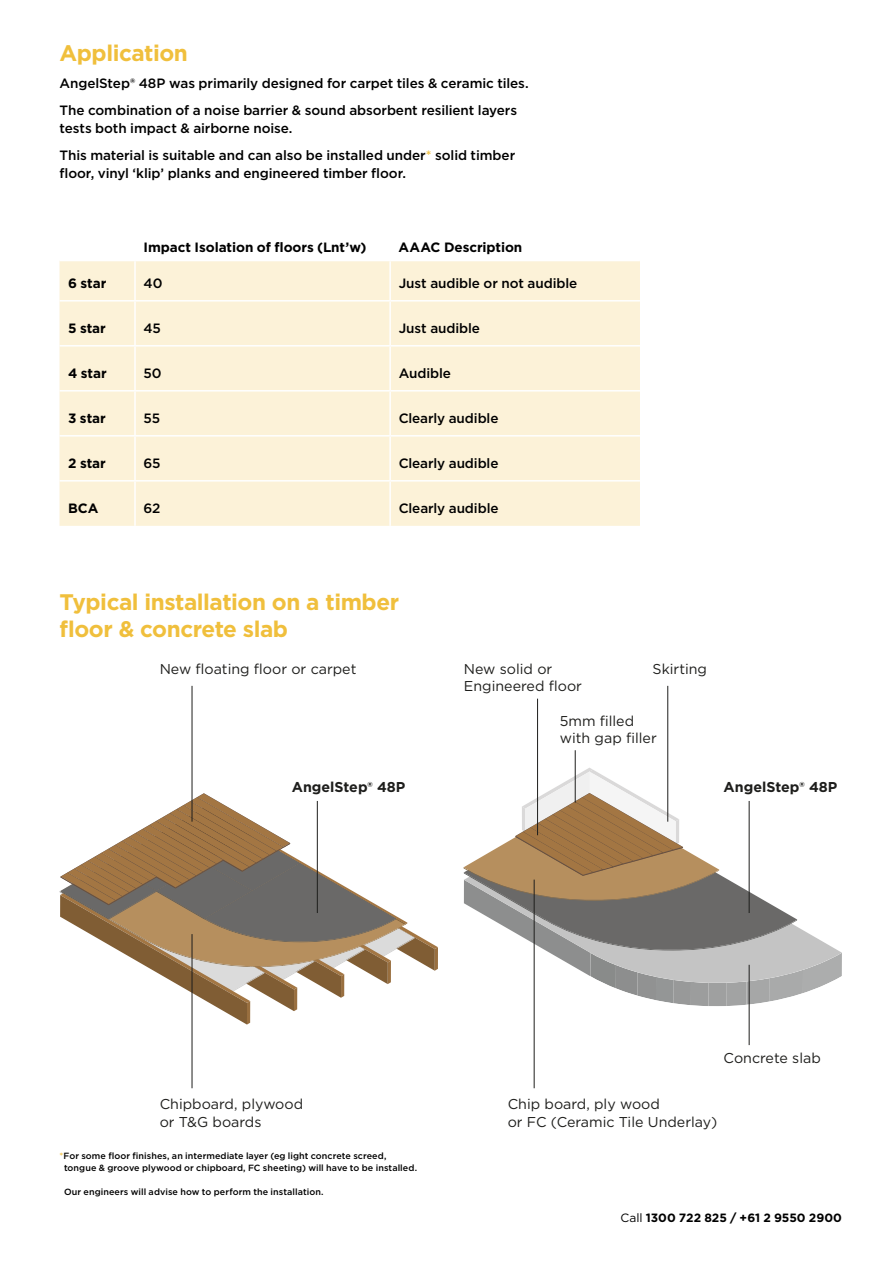
<style>
.page{position:relative;width:893px;height:1263px;background:#fff}
.page>*{position:absolute;margin:0;border:0;box-sizing:border-box;transform-origin:0 0}
.t1{font:700 22.5px/27px "Gotham";letter-spacing:-.02em;color:#f0bf3c}
.t2{font:14.25px/17.1px "Gotham";color:#1e1e1c}
.t3{font:700 14.25px "Gotham";color:#1e1e1c}
.t4{font:500 13.5px/27px "Gotham";letter-spacing:-.005em;color:#000}
.t5{font:700 13.5px "Gotham";letter-spacing:-.005em;color:#000}
.t6{font:700 12px "Gotham";color:#000}
.t7{font:500 9px/12px "Gotham";letter-spacing:.005em;color:#000}
.s1{color:#f0bf3c}
.s2{font-weight:400}
</style>
<div class="page">
<svg style="left:463px;top:768px;width:379px;height:238px"></svg>
<svg style="left:60px;top:793px;width:378px;height:231px"></svg>
<hr style="left:317px;top:801px;width:1px;height:112px;background:#1e1e1c">
<hr style="left:749px;top:801px;width:1px;height:112px;background:#1e1e1c">
<hr style="left:192px;top:686px;width:1px;height:136px;background:#1e1e1c">
<hr style="left:667px;top:686px;width:1px;height:136px;background:#1e1e1c">
<hr style="left:537px;top:699px;width:1px;height:136px;background:#1e1e1c">
<hr style="left:575px;top:750px;width:1px;height:52px;background:#1e1e1c">
<hr style="left:192px;top:934px;width:1px;height:154px;background:#1e1e1c">
<hr style="left:534px;top:879px;width:1px;height:209px;background:#1e1e1c">
<hr style="left:749px;top:965px;width:1px;height:80px;background:#1e1e1c">
<div style="left:60px;top:261px;width:580px;height:265px;background:#fcf2d8"></div>
<hr style="left:134px;top:261px;width:2px;height:39px;background:#fff">
<hr style="left:389px;top:261px;width:2px;height:39px;background:#fff">
<hr style="left:60px;top:300px;width:75px;height:2px;background:#fff">
<hr style="left:135px;top:300px;width:255px;height:2px;background:#fff">
<hr style="left:134px;top:302px;width:2px;height:43px;background:#fff">
<hr style="left:390px;top:300px;width:250px;height:2px;background:#fff">
<hr style="left:389px;top:302px;width:2px;height:43px;background:#fff">
<hr style="left:60px;top:345px;width:75px;height:2px;background:#fff">
<hr style="left:135px;top:345px;width:255px;height:2px;background:#fff">
<hr style="left:134px;top:347px;width:2px;height:43px;background:#fff">
<hr style="left:390px;top:345px;width:250px;height:2px;background:#fff">
<hr style="left:389px;top:347px;width:2px;height:43px;background:#fff">
<hr style="left:60px;top:390px;width:75px;height:2px;background:#fff">
<hr style="left:135px;top:390px;width:255px;height:2px;background:#fff">
<hr style="left:134px;top:392px;width:2px;height:43px;background:#fff">
<hr style="left:390px;top:390px;width:250px;height:2px;background:#fff">
<hr style="left:389px;top:392px;width:2px;height:43px;background:#fff">
<hr style="left:60px;top:435px;width:75px;height:2px;background:#fff">
<hr style="left:135px;top:435px;width:255px;height:2px;background:#fff">
<hr style="left:134px;top:437px;width:2px;height:43px;background:#fff">
<hr style="left:390px;top:435px;width:250px;height:2px;background:#fff">
<hr style="left:389px;top:437px;width:2px;height:43px;background:#fff">
<hr style="left:60px;top:480px;width:75px;height:2px;background:#fff">
<hr style="left:135px;top:480px;width:255px;height:2px;background:#fff">
<hr style="left:134px;top:482px;width:2px;height:44px;background:#fff">
<hr style="left:390px;top:480px;width:250px;height:2px;background:#fff">
<hr style="left:389px;top:482px;width:2px;height:44px;background:#fff">
<h1 class="t1" style="left:60px;top:39px;width:130px">Application</h1>
<p class="t4" style="left:60px;top:69px;width:471px">AngelStep® 48P was primarily designed for carpet tiles &amp; ceramic tiles.<br>The combination of a noise barrier &amp; sound absorbent resilient layers</p>
<p class="t4" style="left:60px;top:114px;width:457px">tests both impact &amp; airborne noise.<br>This material is suitable and can also be installed under<span class="s1">*</span> solid timber</p>
<p class="t4" style="left:60px;top:159px;width:348px">floor, vinyl ‘klip’ planks and engineered timber floor.</p>
<p class="t5" style="left:144px;top:238px;width:225px">Impact Isolation of floors (Lnt’w)</p>
<p class="t5" style="left:399px;top:238px;width:125px">AAAC Description</p>
<p class="t5" style="left:68px;top:274px;width:40px">6 star</p>
<p class="t4" style="left:144px;top:270px;width:20px">40</p>
<p class="t4" style="left:399px;top:270px;width:180px">Just audible or not audible</p>
<p class="t5" style="left:68px;top:319px;width:39px">5 star</p>
<p class="t4" style="left:144px;top:315px;width:19px">45</p>
<p class="t4" style="left:399px;top:315px;width:83px">Just audible</p>
<p class="t5" style="left:68px;top:364px;width:40px">4 star</p>
<p class="t4" style="left:144px;top:360px;width:20px">50</p>
<p class="t4" style="left:399px;top:360px;width:54px">Audible</p>
<p class="t5" style="left:68px;top:409px;width:39px">3 star</p>
<p class="t4" style="left:144px;top:405px;width:18px">55</p>
<p class="t4" style="left:399px;top:405px;width:101px">Clearly audible</p>
<p class="t5" style="left:68px;top:454px;width:39px">2 star</p>
<p class="t4" style="left:144px;top:450px;width:19px">65</p>
<p class="t4" style="left:399px;top:450px;width:101px">Clearly audible</p>
<p class="t5" style="left:68px;top:499px;width:32px">BCA</p>
<p class="t4" style="left:144px;top:495px;width:18px">62</p>
<p class="t4" style="left:399px;top:495px;width:101px">Clearly audible</p>
<h1 class="t1" style="left:60px;top:588px;width:341px">Typical installation on a timber floor &amp; concrete slab</h1>
<p class="t2" style="left:160px;top:660px;width:198px">New floating floor or carpet</p>
<p class="t2" style="left:464px;top:660px;width:119px">New solid or<br>Engineered floor</p>
<p class="t2" style="left:653px;top:660px;width:56px">Skirting</p>
<p class="t2" style="left:560px;top:712px;width:98px">5mm filled with gap filler</p>
<p class="t3" style="left:292px;top:778px;width:115px">AngelStep® 48P</p>
<p class="t3" style="left:724px;top:778px;width:115px">AngelStep® 48P</p>
<p class="t2" style="left:724px;top:1049px;width:99px">Concrete slab</p>
<p class="t2" style="left:160px;top:1095px;width:145px">Chipboard, plywood or T&amp;G boards</p>
<p class="t2" style="left:508px;top:1095px;width:211px">Chip board, ply wood<br>or FC (Ceramic Tile Underlay)</p>
<p class="t7" style="left:64px;top:1149px;width:355px;text-indent:-4px"><span class="s1">*</span>For some floor finishes, an intermediate layer (eg light concrete screed, tongue &amp; groove plywood or chipboard, FC sheeting) will have to be installed.</p>
<p class="t7" style="left:64px;top:1185px;width:261px">Our engineers will advise how to perform the installation.</p>
<p class="t6" style="left:620px;top:1210px;width:223px"><span class="s2">Call</span> 1300 722 825 / +61 2 9550 2900</p>
</div>
